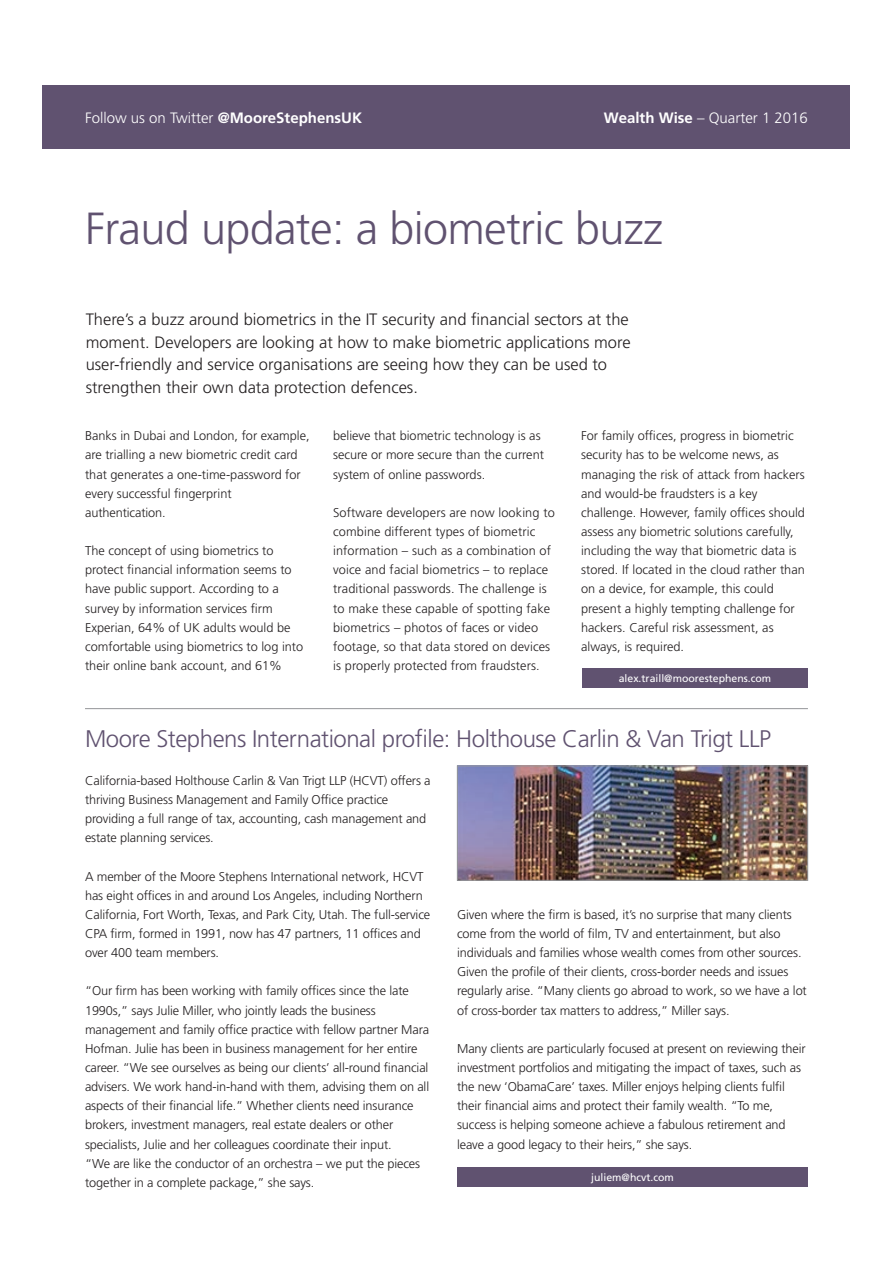
<style>
.page{position:relative;width:893px;height:1263px;background:#fff}
.page>*{position:absolute;margin:0;border:0;box-sizing:border-box;transform-origin:0 0}
.t1{font:300 45px "Frutiger LT Std";letter-spacing:-.015em;color:#605270}
.t2{font:300 24px "Frutiger LT Std";letter-spacing:-.02em;color:#605270}
.t3{font:300 16.5px/22.5px "Frutiger LT Std";color:#231f20}
.t4{font:300 15px "Frutiger LT Std";color:#fff}
.t5{font:300 12.75px/19.2px "Frutiger LT Std";letter-spacing:-.01em;color:#231f20}
.t6{font:300 12.75px/19.2px "Frutiger LT Std";letter-spacing:.01em;color:#231f20}
.t7{font:10.5px "Frutiger LT Std";color:#fff}
.s1{font-weight:700}
</style>
<div class="page">
<img style="left:459px;top:768px;width:347px;height:110px">
<div style="left:457px;top:766px;width:351px;height:114px;border:1px solid #939598"></div>
<hr style="left:85px;top:708px;width:723px;height:1px;background:#939598">
<div style="left:457px;top:1168px;width:351px;height:19px;background:#605270"></div>
<div style="left:582px;top:669px;width:226px;height:19px;background:#605270"></div>
<div style="left:43px;top:85px;width:807px;height:64px;background:#605270"></div>
<p class="t4" style="left:85px;top:109px;width:278px">Follow us on Twitter <span class="s1">@MooreStephensUK</span></p>
<p class="t4" style="left:604px;top:109px;width:205px"><span class="s1">Wealth Wise</span> – Quarter 1 2016</p>
<p class="t4" style="left:531px;top:109px;width:278px">Follow us on Twitter <span class="s1">@MooreStephensUK</span></p>
<h1 class="t1" style="left:85px;top:203px;width:579px">Fraud update: a biometric buzz</h1>
<p class="t3" style="left:86px;top:309px;width:546px">There’s a buzz around biometrics in the IT security and financial sectors at the moment. Developers are looking at how to make biometric applications more user-friendly and service organisations are seeing how they can be used to strengthen their own data protection defences.</p>
<p class="t5" style="left:85px;top:426px;width:226px">Banks in Dubai and London, for example, are trialling a new biometric credit card that generates a one-time-password for every successful fingerprint authentication.</p>
<p class="t5" style="left:85px;top:541px;width:220px">The concept of using biometrics to protect financial information seems to have public support. According to a survey by information services firm Experian, 64% of UK adults would be comfortable using biometrics to log into their online bank account, and 61%</p>
<p class="t5" style="left:333px;top:426px;width:212px">believe that biometric technology is as secure or more secure than the current system of online passwords.</p>
<p class="t6" style="left:333px;top:503px;width:223px">Software developers are now looking to combine different types of biometric information – such as a combination of voice and facial biometrics – to replace traditional passwords. The challenge is to make these capable of spotting fake biometrics – photos of faces or video footage, so that data stored on devices is properly protected from fraudsters.</p>
<p class="t5" style="left:581px;top:426px;width:225px">For family offices, progress in biometric security has to be welcome news, as managing the risk of attack from hackers and would-be fraudsters is a key challenge. However, family offices should assess any biometric solutions carefully, including the way that biometric data is stored. If located in the cloud rather than on a device, for example, this could present a highly tempting challenge for hackers. Careful risk assessment, as always, is required.</p>
<p class="t7" style="left:619px;top:672px;width:154px">alex.traill@moorestephens.com</p>
<h2 class="t2" style="left:85px;top:725px;width:688px">Moore Stephens International profile: Holthouse Carlin &amp; Van Trigt LLP</h2>
<p class="t5" style="left:85px;top:771px;width:347px">California-based Holthouse Carlin &amp; Van Trigt LLP (HCVT) offers a thriving Business Management and Family Office practice providing a full range of tax, accounting, cash management and estate planning services.</p>
<p class="t5" style="left:85px;top:867px;width:347px">A member of the Moore Stephens International network, HCVT has eight offices in and around Los Angeles, including Northern California, Fort Worth, Texas, and Park City, Utah. The full-service CPA firm, formed in 1991, now has 47 partners, 11 offices and over 400 team members.</p>
<p class="t5" style="left:85px;top:981px;width:346px">“Our firm has been working with family offices since the late 1990s,” says Julie Miller, who jointly leads the business management and family office practice with fellow partner Mara Hofman. Julie has been in business management for her entire career. “We see ourselves as being our clients’ all-round financial advisers. We work hand-in-hand with them, advising them on all aspects of their financial life.” Whether clients need insurance brokers, investment managers, real estate dealers or other specialists, Julie and her colleagues coordinate their input.<br>“We are like the conductor of an orchestra – we put the pieces together in a complete package,” she says.</p>
<p class="t5" style="left:457px;top:905px;width:351px">Given where the firm is based, it’s no surprise that many clients come from the world of film, TV and entertainment, but also individuals and families whose wealth comes from other sources.<br>Given the profile of their clients, cross-border needs and issues regularly arise. “Many clients go abroad to work, so we have a lot of cross-border tax matters to address,” Miller says.</p>
<p class="t5" style="left:457px;top:1039px;width:350px">Many clients are particularly focused at present on reviewing their investment portfolios and mitigating the impact of taxes, such as the new ‘ObamaCare’ taxes. Miller enjoys helping clients fulfil their financial aims and protect their family wealth. “To me, success is helping someone achieve a fabulous retirement and leave a good legacy to their heirs,” she says.</p>
<p class="t7" style="left:591px;top:1171px;width:84px">juliem@hcvt.com</p>
</div>
